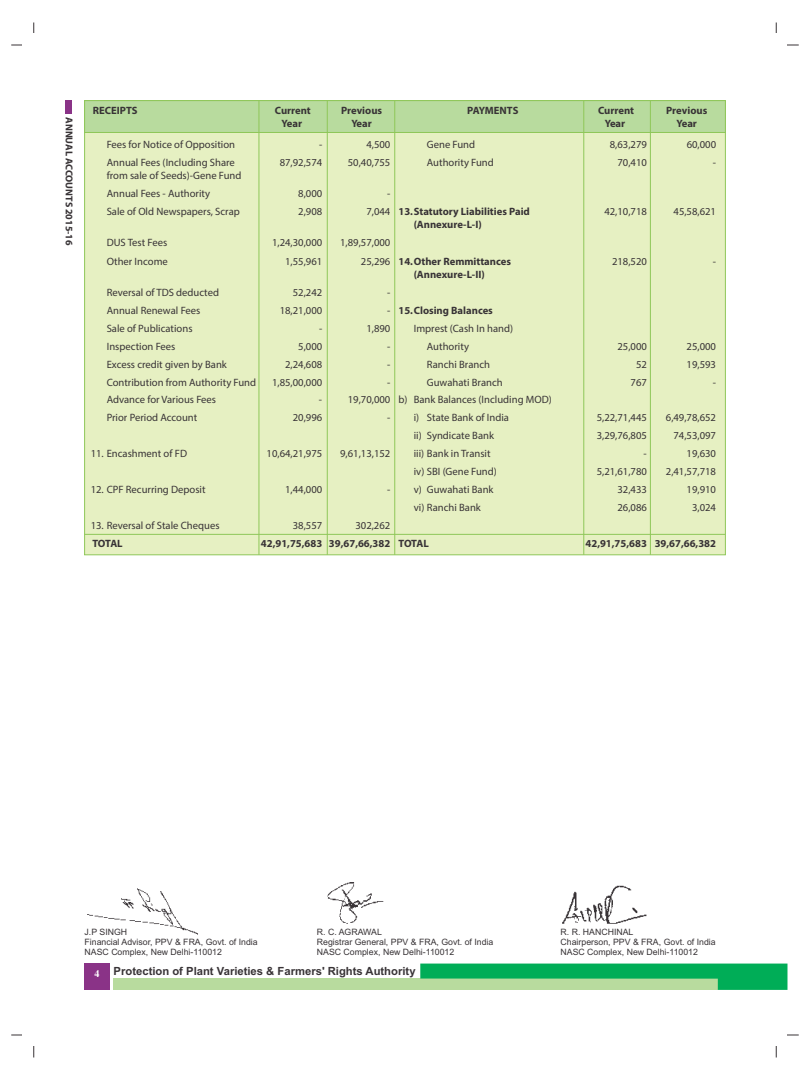
<style>
.page{position:relative;width:810px;height:1080px;background:#fff}
.page>*{position:absolute;margin:0;border:0;box-sizing:border-box;transform-origin:0 0}
.t1{font:700 11.25px "Arial";color:#383336}
.t2{font:10.62px/17.9px "Myriad Pro";color:#383336}
.t3{font:700 10.62px "Myriad Pro";color:#383336}
.t4{font:700 10px "Myriad Pro";color:#383336}
.t5{font:700 10px "Times New Roman";color:#fff}
.t6{font:8.75px/9.8px "Arial";color:#383336}
.s1{font-weight:400}
</style>
<div class="page">
<hr style="left:33px;top:22px;width:1px;height:1036px;background:#383336">
<hr style="left:776px;top:22px;width:1px;height:1036px;background:#383336">
<hr style="left:11px;top:45px;width:788px;height:1px;background:#383336">
<hr style="left:11px;top:1035px;width:788px;height:1px;background:#383336">
<div style="left:22px;top:34px;width:765px;height:1012px;background:#fff"></div>
<div style="left:114px;top:979px;width:604px;height:11px;background:#b8db9e"></div>
<svg style="left:420px;top:964px;width:367px;height:26px"></svg>
<div style="left:84px;top:963px;width:26px;height:27px;background:#8a3387"></div>
<div style="left:66px;top:101px;width:6px;height:13px;background:#8a3387"></div>
<div style="left:84px;top:133px;width:642px;height:422px;background:#e6f0c2"></div>
<div style="left:84px;top:100px;width:642px;height:33px;background:#b8db9e"></div>
<hr style="left:259px;top:101px;width:1px;height:454px;background:#8fc759">
<hr style="left:327px;top:101px;width:1px;height:454px;background:#8fc759">
<hr style="left:394px;top:101px;width:1px;height:454px;background:#8fc759">
<hr style="left:583px;top:101px;width:1px;height:454px;background:#8fc759">
<hr style="left:650px;top:101px;width:1px;height:454px;background:#8fc759">
<hr style="left:85px;top:534px;width:640px;height:1px;background:#8fc759">
<img style="left:327px;top:882px;width:57px;height:42px">
<img style="left:562px;top:885px;width:85px;height:39px">
<img style="left:88px;top:888px;width:110px;height:47px">
<p class="t4" style="left:73px;top:117px;width:130px;rotate:90deg">ANNUAL ACCOUNTS 2015-16</p>
<p class="t3" style="left:93px;top:106px;width:46px">RECEIPTS</p>
<p class="t3" style="left:275px;top:106px;width:37px">Current</p>
<p class="t3" style="left:341px;top:106px;width:43px">Previous</p>
<p class="t3" style="left:467px;top:106px;width:53px">PAYMENTS</p>
<p class="t3" style="left:598px;top:106px;width:37px">Current</p>
<p class="t3" style="left:666px;top:106px;width:43px">Previous</p>
<p class="t3" style="left:282px;top:119px;width:22px">Year</p>
<p class="t3" style="left:351px;top:119px;width:22px">Year</p>
<p class="t3" style="left:605px;top:119px;width:22px">Year</p>
<p class="t3" style="left:677px;top:119px;width:22px">Year</p>
<p class="t2" style="left:107px;top:136px;width:130px">Fees for Notice of Opposition</p>
<p class="t2" style="left:319px;top:136px;width:5px">-</p>
<p class="t2" style="left:366px;top:136px;width:26px">4,500</p>
<p class="t2" style="left:427px;top:136px;width:50px">Gene Fund</p>
<p class="t2" style="left:610px;top:136px;width:39px">8,63,279</p>
<p class="t2" style="left:687px;top:136px;width:31px">60,000</p>
<p class="t2" style="left:107px;top:154px;width:130px">Annual Fees (Including Share</p>
<p class="t2" style="left:280px;top:154px;width:44px">87,92,574</p>
<p class="t2" style="left:348px;top:154px;width:44px">50,40,755</p>
<p class="t2" style="left:427px;top:154px;width:68px">Authority Fund</p>
<p class="t2" style="left:617px;top:154px;width:31px">70,410</p>
<p class="t2" style="left:713px;top:154px;width:5px">-</p>
<p class="t2" style="left:107px;top:167px;width:136px">from sale of Seeds)-Gene Fund<br>Annual Fees - Authority</p>
<p class="t2" style="left:298px;top:185px;width:26px">8,000</p>
<p class="t2" style="left:387px;top:185px;width:5px">-</p>
<p class="t2" style="left:107px;top:203px;width:135px">Sale of Old Newspapers, Scrap</p>
<p class="t2" style="left:298px;top:203px;width:26px">2,908</p>
<p class="t3" style="left:366px;top:207px;width:165px"><span class="s1">7,044</span> 13.Statutory Liabilities Paid</p>
<p class="t2" style="left:604px;top:203px;width:44px">42,10,718</p>
<p class="t2" style="left:674px;top:203px;width:44px">45,58,621</p>
<p class="t3" style="left:414px;top:220px;width:70px">(Annexure-L-I)</p>
<p class="t2" style="left:107px;top:235px;width:62px">DUS Test Fees</p>
<p class="t2" style="left:272px;top:235px;width:52px">1,24,30,000</p>
<p class="t2" style="left:340px;top:235px;width:52px">1,89,57,000</p>
<p class="t2" style="left:107px;top:253px;width:63px">Other Income</p>
<p class="t2" style="left:285px;top:253px;width:39px">1,55,961</p>
<p class="t3" style="left:361px;top:257px;width:152px"><span class="s1">25,296</span> 14.Other Remmittances</p>
<p class="t2" style="left:612px;top:253px;width:36px">218,520</p>
<p class="t2" style="left:713px;top:253px;width:5px">-</p>
<p class="t3" style="left:414px;top:270px;width:73px">(Annexure-L-II)</p>
<p class="t2" style="left:107px;top:284px;width:114px">Reversal of TDS deducted</p>
<p class="t2" style="left:293px;top:284px;width:31px">52,242</p>
<p class="t2" style="left:387px;top:284px;width:5px">-</p>
<p class="t2" style="left:107px;top:302px;width:95px">Annual Renewal Fees</p>
<p class="t2" style="left:280px;top:302px;width:44px">18,21,000</p>
<p class="t3" style="left:387px;top:306px;width:107px"><span class="s1">-</span> 15.Closing Balances</p>
<p class="t2" style="left:107px;top:320px;width:87px">Sale of Publications</p>
<p class="t2" style="left:319px;top:320px;width:5px">-</p>
<p class="t2" style="left:366px;top:320px;width:26px">1,890</p>
<p class="t2" style="left:414px;top:320px;width:101px">Imprest (Cash In hand)</p>
<p class="t2" style="left:107px;top:338px;width:70px">Inspection Fees</p>
<p class="t2" style="left:298px;top:338px;width:26px">5,000</p>
<p class="t2" style="left:387px;top:338px;width:5px">-</p>
<p class="t2" style="left:427px;top:338px;width:44px">Authority</p>
<p class="t2" style="left:617px;top:338px;width:31px">25,000</p>
<p class="t2" style="left:687px;top:338px;width:31px">25,000</p>
<p class="t2" style="left:107px;top:356px;width:122px">Excess credit given by Bank</p>
<p class="t2" style="left:285px;top:356px;width:39px">2,24,608</p>
<p class="t2" style="left:387px;top:356px;width:5px">-</p>
<p class="t2" style="left:427px;top:356px;width:65px">Ranchi Branch</p>
<p class="t2" style="left:636px;top:356px;width:12px">52</p>
<p class="t2" style="left:687px;top:356px;width:31px">19,593</p>
<p class="t2" style="left:107px;top:374px;width:151px">Contribution from Authority Fund</p>
<p class="t2" style="left:272px;top:374px;width:52px">1,85,00,000</p>
<p class="t2" style="left:387px;top:374px;width:5px">-</p>
<p class="t2" style="left:427px;top:374px;width:77px">Guwahati Branch</p>
<p class="t2" style="left:631px;top:374px;width:18px">767</p>
<p class="t2" style="left:713px;top:374px;width:5px">-</p>
<p class="t2" style="left:107px;top:392px;width:111px">Advance for Various Fees</p>
<p class="t2" style="left:319px;top:392px;width:5px">-</p>
<p class="t2" style="left:348px;top:392px;width:205px">19,70,000 b) Bank Balances (Including MOD)</p>
<p class="t2" style="left:107px;top:410px;width:92px">Prior Period Account</p>
<p class="t2" style="left:293px;top:410px;width:31px">20,996</p>
<p class="t2" style="left:387px;top:410px;width:123px">- i) State Bank of India</p>
<p class="t2" style="left:597px;top:410px;width:52px">5,22,71,445</p>
<p class="t2" style="left:666px;top:410px;width:52px">6,49,78,652</p>
<p class="t2" style="left:414px;top:428px;width:82px">ii) Syndicate Bank</p>
<p class="t2" style="left:597px;top:428px;width:52px">3,29,76,805</p>
<p class="t2" style="left:674px;top:428px;width:44px">74,53,097</p>
<p class="t2" style="left:91px;top:445px;width:98px">11. Encashment of FD</p>
<p class="t2" style="left:267px;top:445px;width:57px">10,64,21,975</p>
<p class="t2" style="left:340px;top:445px;width:52px">9,61,13,152</p>
<p class="t2" style="left:414px;top:445px;width:78px">iii) Bank in Transit</p>
<p class="t2" style="left:644px;top:445px;width:5px">-</p>
<p class="t2" style="left:687px;top:445px;width:31px">19,630</p>
<p class="t2" style="left:414px;top:463px;width:85px">iv) SBI (Gene Fund)</p>
<p class="t2" style="left:597px;top:463px;width:52px">5,21,61,780</p>
<p class="t2" style="left:666px;top:463px;width:52px">2,41,57,718</p>
<p class="t2" style="left:91px;top:481px;width:116px">12. CPF Recurring Deposit</p>
<p class="t2" style="left:285px;top:481px;width:39px">1,44,000</p>
<p class="t2" style="left:387px;top:481px;width:108px">- v) Guwahati Bank</p>
<p class="t2" style="left:617px;top:481px;width:31px">32,433</p>
<p class="t2" style="left:687px;top:481px;width:31px">19,910</p>
<p class="t2" style="left:414px;top:499px;width:69px">vi) Ranchi Bank</p>
<p class="t2" style="left:617px;top:499px;width:31px">26,086</p>
<p class="t2" style="left:692px;top:499px;width:26px">3,024</p>
<p class="t2" style="left:91px;top:517px;width:130px">13. Reversal of Stale Cheques</p>
<p class="t2" style="left:293px;top:517px;width:31px">38,557</p>
<p class="t2" style="left:355px;top:517px;width:36px">302,262</p>
<p class="t3" style="left:92px;top:539px;width:32px">TOTAL</p>
<p class="t3" style="left:261px;top:539px;width:169px">42,91,75,683 39,67,66,382 TOTAL</p>
<p class="t3" style="left:586px;top:539px;width:132px">42,91,75,683 39,67,66,382</p>
<p class="t6" style="left:85px;top:928px;width:175px">J.P SINGH<br>Financial Advisor, PPV &amp; FRA, Govt. of India<br>NASC Complex, New Delhi-110012</p>
<p class="t6" style="left:317px;top:928px;width:178px">R. C. AGRAWAL<br>Registrar General, PPV &amp; FRA, Govt. of India<br>NASC Complex, New Delhi-110012</p>
<p class="t6" style="left:561px;top:928px;width:157px">R. R. HANCHINAL<br>Chairperson, PPV &amp; FRA, Govt. of India<br>NASC Complex, New Delhi-110012</p>
<p class="t5" style="left:95px;top:970px;width:6px">4</p>
<p class="t1" style="left:114px;top:967px;width:303px">Protection of Plant Varieties &amp; Farmers' Rights Authority</p>
</div>
